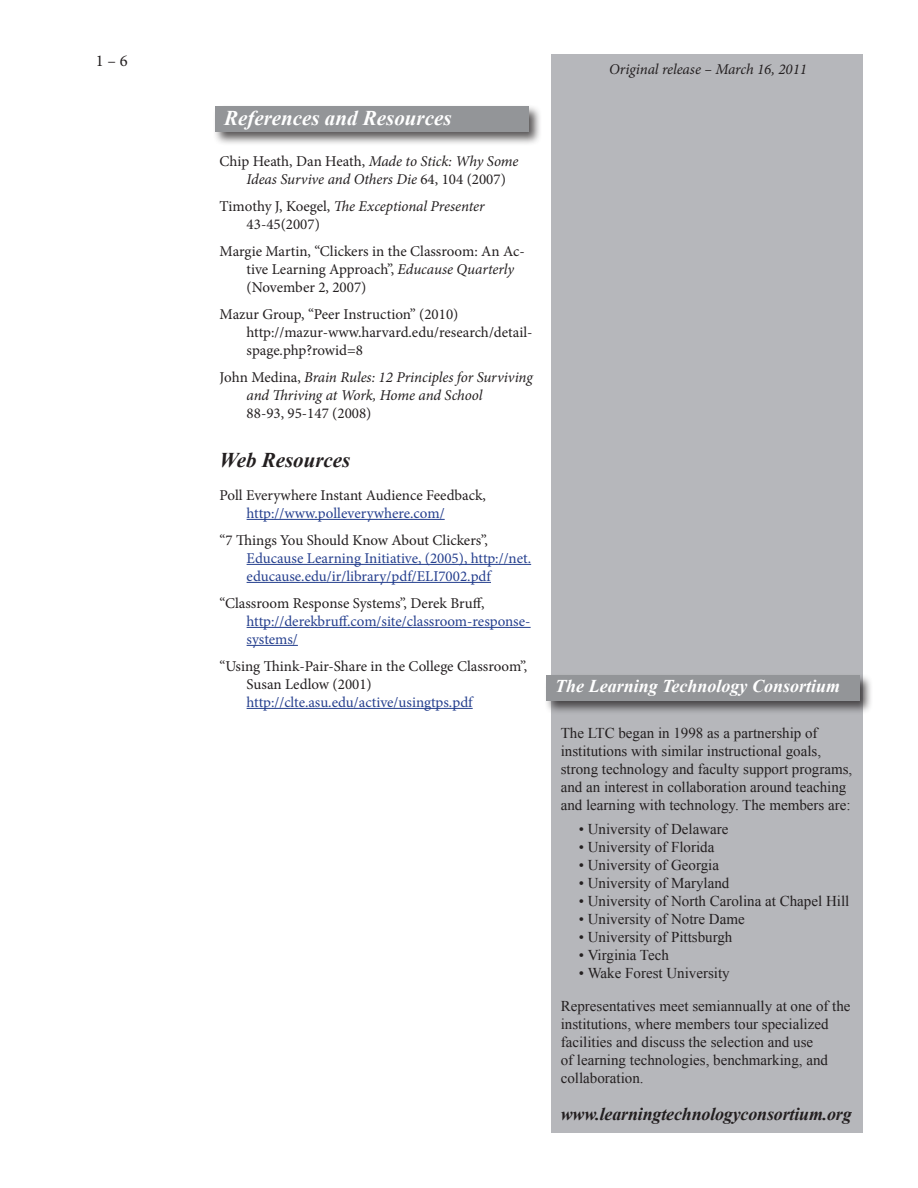
<style>
.page{position:relative;width:918px;height:1188px;background:#fff}
.page>*{position:absolute;margin:0;border:0;box-sizing:border-box;transform-origin:0 0}
.Subheading_White{font:italic 700 21px "Times New Roman";color:#fff}
.Subheading{font:italic 700 21px "Times New Roman";color:#231f20}
.t1{font:italic 700 18px "Times New Roman";letter-spacing:-.01em;color:#231f20}
.LTC_title{font:italic 700 18px "Times New Roman";color:#fff}
.t2{font:16.5px "Minion Pro";color:#231f20}
.t3{font:15px/18px "Times New Roman";color:#231f20}
.References{font:15px/18px "Minion Pro";color:#231f20}
.References-2{font:15px/18px "Minion Pro";color:#253f8e}
.References-3{font:italic 15px/18px "Minion Pro";letter-spacing:-.01em;color:#231f20}
.Release_info{font:italic 15px "Minion Pro";letter-spacing:-.005em;color:#231f20}
.s1{font-style:normal}
.s2{font-style:italic}
.s3{color:#253f8e}
.s4{color:#231f20}
</style>
<div class="page">
<div style="left:552px;top:55px;width:311px;height:1078px;background:#b6b7bb"></div>
<div style="left:213px;top:104px;width:329px;height:42px;background:#231f20;opacity:.75"></div>
<div style="left:215px;top:106px;width:313px;height:26px;background:#939598"></div>
<div style="left:544px;top:674px;width:330px;height:41px;background:#231f20;opacity:.75"></div>
<div style="left:546px;top:676px;width:314px;height:25px;background:#939598"></div>
<hr style="left:247px;top:519px;width:198px;height:1px;background:#253f8e">
<hr style="left:247px;top:564px;width:284px;height:1px;background:#253f8e">
<hr style="left:247px;top:582px;width:244px;height:1px;background:#253f8e">
<hr style="left:247px;top:627px;width:284px;height:1px;background:#253f8e">
<hr style="left:247px;top:645px;width:51px;height:1px;background:#253f8e">
<hr style="left:247px;top:708px;width:226px;height:1px;background:#253f8e">
<p class="t2" style="left:96px;top:50px;width:33px">1 – 6</p>
<p class="Subheading_White" style="left:224px;top:104px;width:229px">References and Resources</p>
<p class="References-3" style="left:247px;top:152px;width:274px;text-indent:-27px"><span class="s1">Chip Heath, Dan Heath,</span> Made to Stick: Why Some<br>Ideas Survive and Others Die <span class="s1">64, 104 (2007)</span></p>
<p class="References" style="left:247px;top:197px;width:240px;text-indent:-27px">Timothy J, Koegel, <span class="s2">The Exceptional Presenter<br></span>43-45(2007)</p>
<p class="References" style="left:247px;top:242px;width:280px;text-indent:-27px">Margie Martin, “Clickers in the Classroom: An Ac&shy;tive Learning Approach”, <span class="s2">Educause Quarterly </span>(November 2, 2007)</p>
<p class="References" style="left:247px;top:305px;width:288px;text-indent:-27px">Mazur Group, “Peer Instruction” (2010) http://mazur-www.harvard.edu/research/detail&shy;spage.php?rowid=8</p>
<p class="References-3" style="left:247px;top:368px;width:288px;text-indent:-27px"><span class="s1">John Medina,</span> Brain Rules: 12 Principles for Surviving and Thriving at Work, Home and School<br><span class="s1">88-93, 95-147 (2008)</span></p>
<p class="Subheading" style="left:220px;top:445px;width:132px">Web Resources</p>
<p class="References" style="left:247px;top:486px;width:241px;text-indent:-27px">Poll Everywhere Instant Audience Feedback, <span class="s3">http://www.polleverywhere.com/</span></p>
<p class="References-2" style="left:247px;top:531px;width:286px;text-indent:-27px"><span class="s4">“7 Things You Should Know About Clickers”,<br></span>Educause Learning Initiative, (2005), http://net. educause.edu/ir/library/pdf/ELI7002.pdf</p>
<p class="References-2" style="left:247px;top:594px;width:286px;text-indent:-27px"><span class="s4">“Classroom Response Systems”, Derek Bruff, </span>http://derekbruff.com/site/classroom-response&shy;systems/</p>
<p class="References" style="left:247px;top:657px;width:282px;text-indent:-27px">“Using Think-Pair-Share in the College Classroom”,<br>Susan Ledlow (2001) <span class="s3">http://clte.asu.edu/active/usingtps.pdf</span></p>
<p class="Release_info" style="left:609px;top:59px;width:199px">Original release – March 16, 2011</p>
<p class="LTC_title" style="left:555px;top:674px;width:286px">The Learning Technology Consortium</p>
<p class="t3" style="left:561px;top:724px;width:293px">The LTC began in 1998 as a partnership of institutions with similar instructional goals, strong technology and faculty support programs, and an interest in collaboration around teaching and learning with technology. The members are:</p>
<p class="t3" style="left:579px;top:820px;width:151px">• University of Delaware</p>
<p class="t3" style="left:579px;top:838px;width:137px">• University of Florida</p>
<p class="t3" style="left:579px;top:856px;width:142px">• University of Georgia</p>
<p class="t3" style="left:579px;top:874px;width:152px">• University of Maryland</p>
<p class="t3" style="left:579px;top:892px;width:272px">• University of North Carolina at Chapel Hill</p>
<p class="t3" style="left:579px;top:910px;width:168px">• University of Notre Dame</p>
<p class="t3" style="left:579px;top:928px;width:155px">• University of Pittsburgh</p>
<p class="t3" style="left:579px;top:946px;width:92px">• Virginia Tech</p>
<p class="t3" style="left:579px;top:964px;width:153px">• Wake Forest University</p>
<p class="t3" style="left:561px;top:997px;width:291px">Representatives meet semiannually at one of the institutions, where members tour specialized facilities and discuss the selection and use<br>of learning technologies, benchmarking, and collaboration.</p>
<p class="t1" style="left:561px;top:1101px;width:293px">www.learningtechnologyconsortium.org</p>
</div>
